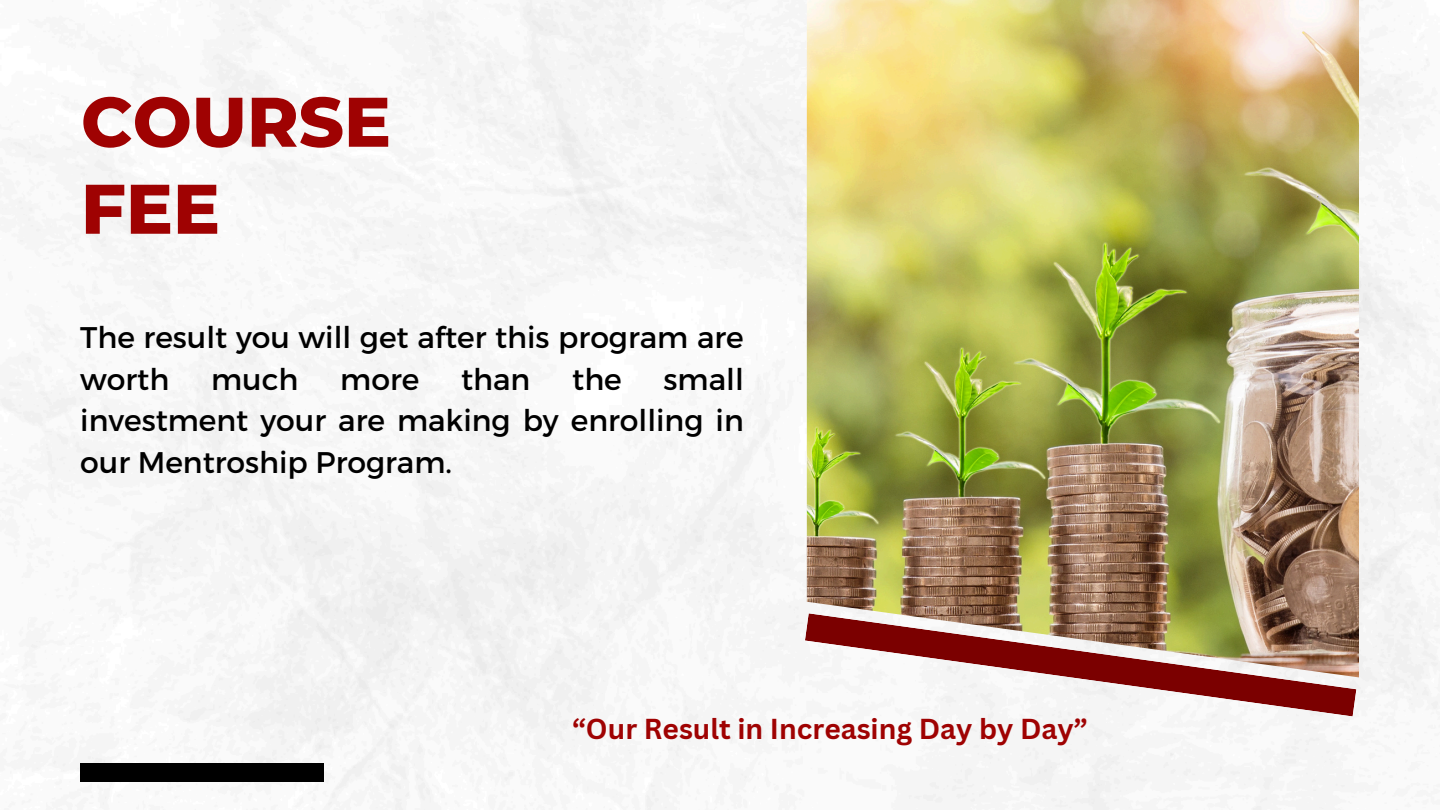
<style>
.page{position:relative;width:1440px;height:810px;background:#f5f5f5}
.page>*{position:absolute;margin:0;border:0;box-sizing:border-box;transform-origin:0 0}
.t1{font:800 70px/87px "Montserrat";color:#9f0202}
.t2{font:29.8px/41.5px "Montserrat";color:#000}
.t3{font:700 28.1px "Canva Sans";color:#9f0202}
</style>
<div class="page">
<svg style="left:805px;top:613px;width:551px;height:103px;fill:#f5f5f5"></svg>
<img style="left:807px;top:0;width:552px;height:677px">
<div style="left:80px;top:764px;width:243px;height:18px;background:#000"></div>
<h1 class="t1" style="left:81px;top:78px;width:312px">COURSE<br>FEE</h1>
<p class="t2" style="left:80px;top:315px;width:665px">The result you will get after this program are worth</p>
<p class="t2" style="left:80px;top:357px;width:665px;text-align:justify;text-indent:583px">small investment your are making by enrolling in our Mentroship Program.</p>
<p class="t2" style="left:211px;top:357px;width:89px">much</p>
<p class="t2" style="left:340px;top:357px;width:81px">more</p>
<p class="t2" style="left:461px;top:357px;width:71px">than</p>
<p class="t2" style="left:572px;top:357px;width:51px">the</p>
<h2 class="t3" style="left:572px;top:709px;width:517px">“Our Result in Increasing Day by Day”</h2>
</div>
